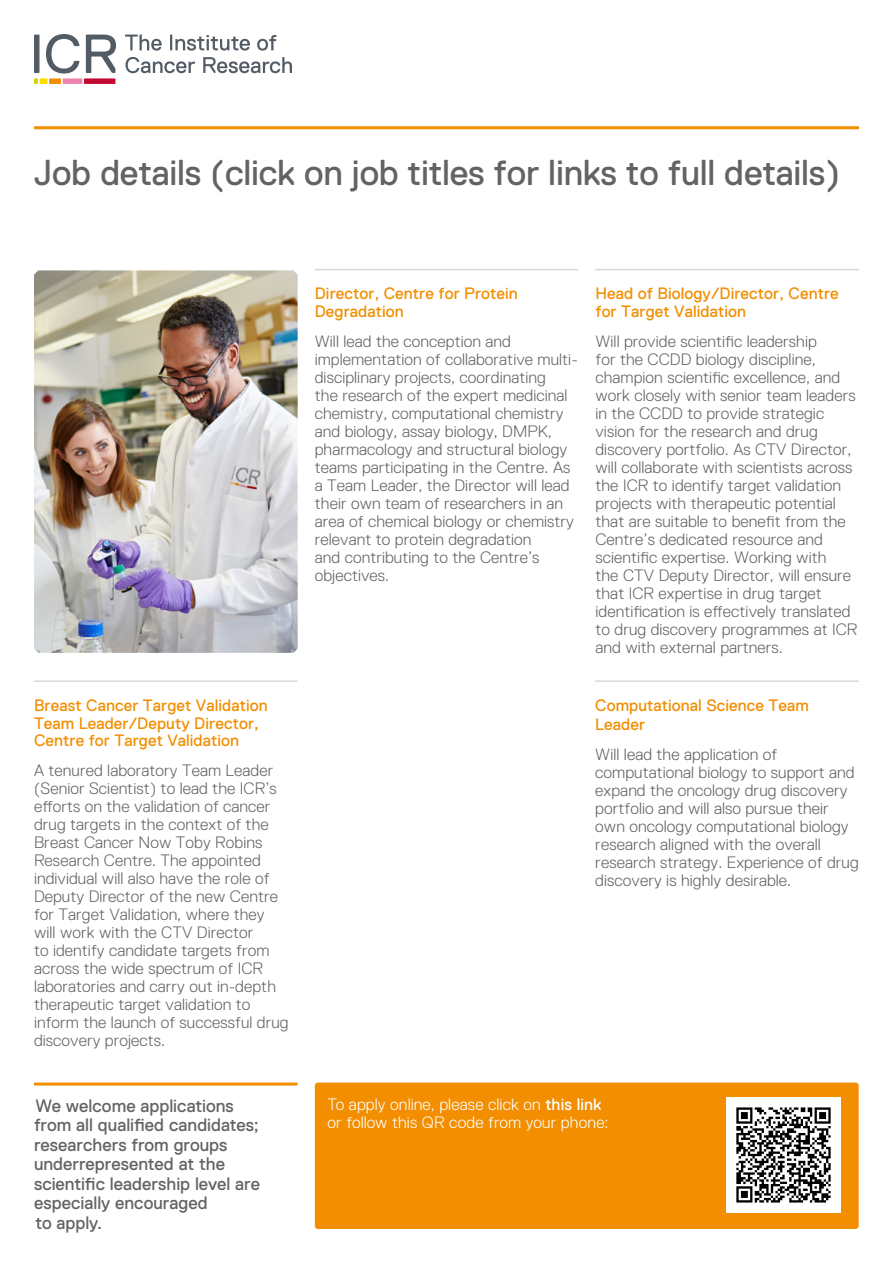
<style>
.page{position:relative;width:893px;height:1263px;background:#fff}
.page>*{position:absolute;margin:0;border:0;box-sizing:border-box;transform-origin:0 0}
.t1{font:36px "Replica";letter-spacing:-.01em;color:#616365}
.t2{font:18px/19.5px "Replica Pro";color:#616365}
.t3{font:300 16.5px/18px "Replica Pro";letter-spacing:.005em;color:#616365}
.t4{font:16.5px/17.9px "Replica Pro";letter-spacing:.005em;color:#f28e00}
.t5{font:300 16.5px/18px "Replica Pro";letter-spacing:.01em;color:#fff}
.t6{font:16.5px "Replica";letter-spacing:.005em;color:#f28e00}
.s1{font-family:"Replica Pro"}
.s2{font-family:"Replica"}
.s3{font-weight:400}
</style>
<div class="page">
<svg style="left:34px;top:34px;width:82px;height:50px"></svg>
<svg style="left:125px;top:35px;width:37px;height:16px"></svg>
<svg style="left:170px;top:35px;width:80px;height:16px"></svg>
<svg style="left:257px;top:35px;width:19px;height:16px"></svg>
<svg style="left:126px;top:57px;width:69px;height:16px"></svg>
<svg style="left:203px;top:57px;width:89px;height:16px"></svg>
<hr style="left:34px;top:126px;width:825px;height:3px;background:#f28e00">
<hr style="left:34px;top:1082px;width:264px;height:3px;background:#f28e00">
<div style="left:315px;top:1082px;width:544px;height:147px;background:#f28e00"></div>
<img style="left:34px;top:270px;width:264px;height:383px">
<hr style="left:315px;top:269px;width:263px;height:1px;background:#d7d8d8">
<hr style="left:595px;top:269px;width:264px;height:1px;background:#d7d8d8">
<hr style="left:34px;top:680px;width:264px;height:2px;background:#d7d8d8">
<hr style="left:595px;top:680px;width:264px;height:2px;background:#d7d8d8">
<img style="left:726px;top:1098px;width:115px;height:114px">
<h1 class="t1" style="left:34px;top:151px;width:808px"><span class="s1">Job details</span> (click on job titles for links to full details)</h1>
<p class="t4" style="left:34px;top:696px;width:235px">Breast Cancer Target Validation<br><span class="s2">Team Leader/</span>Deputy Director<span class="s2">,<br></span>Centre for Target Validation</p>
<p class="t3" style="left:34px;top:762px;width:256px">A tenured laboratory Team Leader (Senior Scientist) to lead the ICR’s efforts on the validation of cancer drug targets in the context of the Breast Cancer Now Toby Robins Research Centre. The appointed individual will also have the role of Deputy Director of the new Centre for Target Validation, where they will work with the CTV Director<br>to identify candidate targets from across the wide spectrum of ICR laboratories and carry out in-depth therapeutic target validation to inform the launch of successful drug discovery projects.</p>
<p class="t2" style="left:34px;top:1096px;width:228px">We welcome applications from all qualified candidates; researchers from groups underrepresented at the scientific leadership level are especially encouraged<br>to apply.</p>
<p class="t4" style="left:315px;top:284px;width:205px">Director, Centre <span class="s2">for</span> Protein<br>Degradation</p>
<p class="t3" style="left:315px;top:332px;width:264px">Will lead the conception and implementation of collaborative multi&shy;disciplinary projects, coordinating<br>the research of the expert medicinal chemistry, computational chemistry and biology, assay biology, DMPK, pharmacology and structural biology teams participating in the Centre. As a Team Leader, the Director will lead their own team of researchers in an area of chemical biology or chemistry relevant to protein degradation<br>and contributing to the Centre’s objectives.</p>
<p class="t4" style="left:595px;top:284px;width:245px">Head of Biology/Director, Centre for Target Validation</p>
<p class="t3" style="left:595px;top:332px;width:264px">Will provide scientific leadership<br>for the CCDD biology discipline, champion scientific excellence, and work closely with senior team leaders in the CCDD to provide strategic vision for the research and drug discovery portfolio. As CTV Director, will collaborate with scientists across the ICR to identify target validation projects with therapeutic potential that are suitable to benefit from the Centre’s dedicated resource and scientific expertise. Working with<br>the CTV Deputy Director, will ensure that ICR expertise in drug target identification is effectively translated to drug discovery programmes at ICR and with external partners.</p>
<p class="t4" style="left:595px;top:696px;width:215px">Computational Science <span class="s2">Team</span></p>
<p class="t6" style="left:595px;top:715px;width:51px">Leader</p>
<p class="t3" style="left:595px;top:745px;width:265px">Will lead the application of computational biology to support and expand the oncology drug discovery portfolio and will also pursue their own oncology computational biology research aligned with the overall research strategy. Experience of drug discovery is highly desirable.</p>
<p class="t5" style="left:328px;top:1095px;width:282px">To apply online, please click on <span class="s3">this link </span>or follow this QR code from your phone:</p>
</div>
